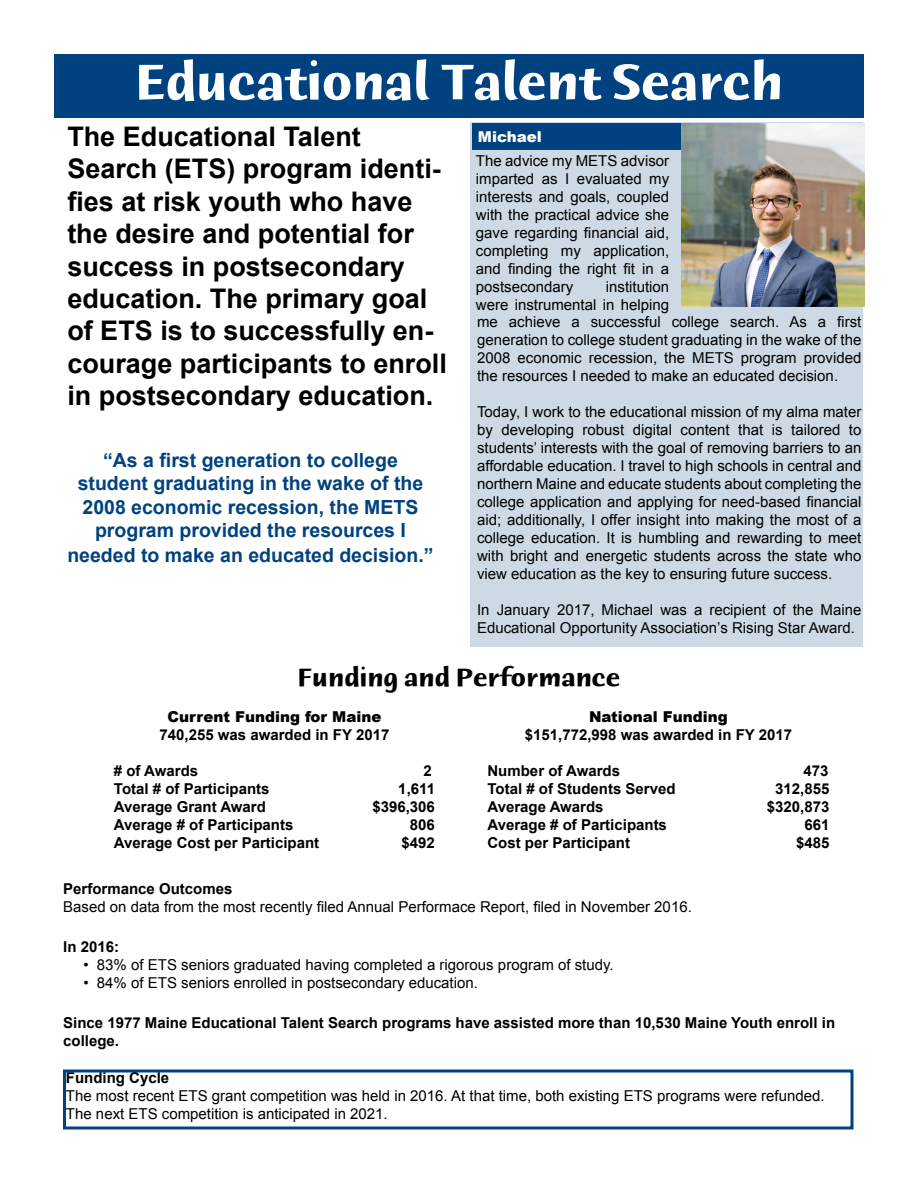
<style>
.page{position:relative;width:918px;height:1188px;background:#fff}
.page>*{position:absolute;margin:0;border:0;box-sizing:border-box;transform-origin:0 0}
.t1{font:54px "Humana Sans ITCTT Bold";color:#fff}
.t2{font:700 27px/32.4px "Arial";color:#000}
.t3{font:27px "Humana Sans ITCTT Bold";color:#000}
.t4{font:700 19.5px/23.4px "Arial";color:#00427f;text-align:center}
.t5{font:15px/18px "Arial";color:#000;text-align:justify}
.t6{font:700 15px/18px "Arial";color:#000}
.t7{font:900 15px "Arial";color:#000}
.t8{font:900 15px "Arial";color:#fff}
</style>
<div class="page">
<div style="left:54px;top:54px;width:810px;height:64px;background:#00427f"></div>
<div style="left:63px;top:1070px;width:791px;height:60px;border:3px solid #00427f"></div>
<div style="left:471px;top:122px;width:392px;height:524px;background:#cdd9e5"></div>
<div style="left:472px;top:123px;width:391px;height:27px;background:#00427f"></div>
<img style="left:681px;top:123px;width:183px;height:183px">
<h1 class="t1" style="left:135px;top:54px;width:650px">Educational Talent Search</h1>
<p class="t2" style="left:67px;top:121px;width:381px">The Educational Talent<br>Search (ETS) program identi&shy;fies at risk youth who have the desire and potential for success in postsecondary education. The primary goal of ETS is to successfully en&shy;courage participants to enroll in postsecondary education.</p>
<h3 class="t4" style="left:78px;top:449px;width:347px">“As a first generation to college student graduating in the wake of the 2008 economic recession, the METS program provided the resources I</h3>
<h3 class="t4" style="left:67px;top:545px;width:368px">needed to make an educated decision.”</h3>
<p class="t8" style="left:478px;top:125px;width:65px">Michael</p>
<p class="t5" style="left:476px;top:152px;width:195px">The advice my METS advisor imparted as I evaluated my interests and goals, coupled with the practical advice she gave regarding financial aid, completing my application, and finding the right fit in a postsecondary</p>
<p class="t5" style="left:476px;top:278px;width:195px;text-align:right">institution<br>were instrumental in helping</p>
<p class="t5" style="left:477px;top:313px;width:386px">me achieve a successful college search. As a first generation to college student graduating in the wake of the 2008 economic recession, the METS program provided the resources I needed to make an educated decision.</p>
<p class="t5" style="left:477px;top:403px;width:386px">Today, I work to the educational mission of my alma mater by developing robust digital content that is tailored to students’ interests with the goal of removing barriers to an affordable education. I travel to high schools in central and northern Maine and educate students about completing the college application and applying for need-based financial aid; additionally, I offer insight into making the most of a college education. It is humbling and rewarding to meet with bright and energetic students across the state who view education as the key to ensuring future success.</p>
<p class="t5" style="left:477px;top:601px;width:386px">In January 2017, Michael was a recipient of the Maine<br>Educational Opportunity Association’s Rising Star Award.</p>
<h2 class="t3" style="left:298px;top:663px;width:324px">Funding and Performance</h2>
<p class="t7" style="left:589px;top:705px;width:140px">National Funding</p>
<p class="t6" style="left:525px;top:726px;width:269px">$151,772,998 was awarded in FY 2017</p>
<p class="t6" style="left:487px;top:762px;width:134px">Number of Awards</p>
<p class="t6" style="left:804px;top:762px;width:27px">473</p>
<p class="t6" style="left:487px;top:780px;width:190px">Total # of Students Served</p>
<p class="t6" style="left:775px;top:780px;width:56px">312,855</p>
<p class="t6" style="left:487px;top:798px;width:118px">Average Awards</p>
<p class="t6" style="left:767px;top:798px;width:64px">$320,873</p>
<p class="t6" style="left:487px;top:816px;width:181px">Average # of Participants</p>
<p class="t6" style="left:804px;top:816px;width:27px">661</p>
<p class="t6" style="left:487px;top:834px;width:144px">Cost per Participant</p>
<p class="t6" style="left:796px;top:834px;width:35px">$485</p>
<p class="t7" style="left:168px;top:706px;width:215px">Current Funding for Maine</p>
<p class="t6" style="left:160px;top:726px;width:231px">740,255 was awarded in FY 2017</p>
<p class="t6" style="left:114px;top:762px;width:86px"># of Awards</p>
<p class="t6" style="left:423px;top:762px;width:10px">2</p>
<p class="t6" style="left:114px;top:780px;width:157px">Total # of Participants</p>
<p class="t6" style="left:398px;top:780px;width:38px">1,611</p>
<p class="t6" style="left:114px;top:798px;width:153px">Average Grant Award</p>
<p class="t6" style="left:372px;top:798px;width:64px">$396,306</p>
<p class="t6" style="left:114px;top:816px;width:181px">Average # of Participants</p>
<p class="t6" style="left:410px;top:816px;width:27px">806</p>
<p class="t6" style="left:114px;top:834px;width:207px">Average Cost per Participant</p>
<p class="t6" style="left:402px;top:834px;width:35px">$492</p>
<p class="t6" style="left:63px;top:881px;width:171px">Performance Outcomes</p>
<p class="t5" style="left:63px;top:898px;width:630px">Based on data from the most recently filed Annual Performace Report, filed in November 2016.</p>
<p class="t6" style="left:63px;top:938px;width:57px">In 2016:</p>
<p class="t5" style="left:83px;top:956px;width:532px">• 83% of ETS seniors graduated having completed a rigorous program of study.</p>
<p class="t5" style="left:83px;top:974px;width:396px">• 84% of ETS seniors enrolled in postsecondary education.</p>
<p class="t6" style="left:63px;top:1014px;width:773px">Since 1977 Maine Educational Talent Search programs have assisted more than 10,530 Maine Youth enroll in college.</p>
<p class="t6" style="left:66px;top:1070px;width:105px">Funding Cycle</p>
<p class="t5" style="left:66px;top:1087px;width:760px">The most recent ETS grant competition was held in 2016. At that time, both existing ETS programs were refunded.<br>The next ETS competition is anticipated in 2021.</p>
</div>
